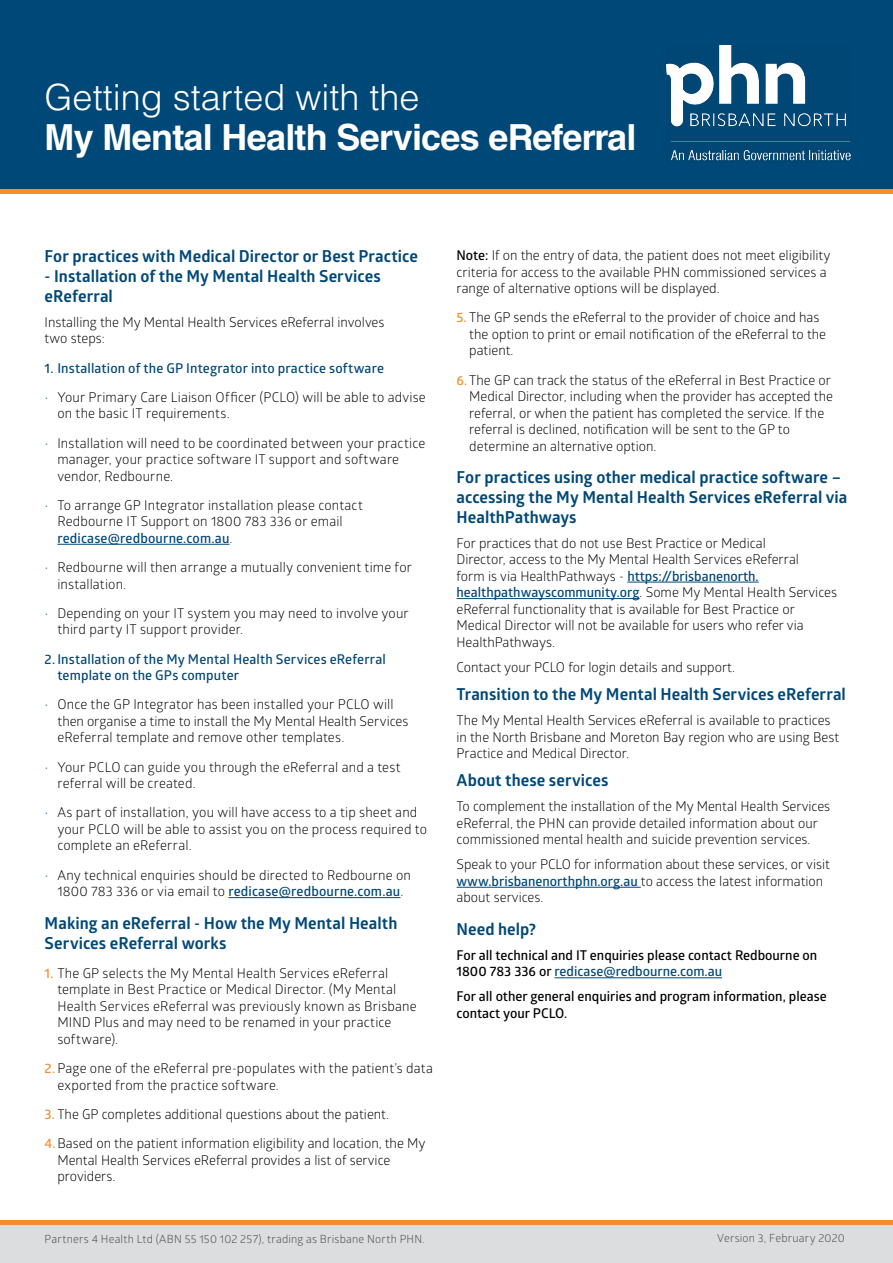
<style>
.page{position:relative;width:893px;height:1263px;background:#fff}
.page>*{position:absolute;margin:0;border:0;box-sizing:border-box;transform-origin:0 0}
.t1{font:700 36px "Helvetica LT Std";letter-spacing:-.02em;color:#fff}
.t2{font:300 36px "Helvetica LT Std";color:#fff}
.t3{font:700 16.5px/19.8px "Glober";letter-spacing:.005em;color:#004877}
.t4{font:13.5px/16.5px "Glober";color:#000}
.t5{font:600 13.5px/16.5px "Glober";color:#000}
.t6{font:600 13.5px/16.5px "Glober";letter-spacing:.01em;color:#004877}
.t7{font:11.25px "Glober";letter-spacing:.02em;color:#43484c}
.s1{color:#004877}
.s2{font-weight:600;color:#004877}
.s3{font-weight:600;color:#f68d2c}
.s4{font-weight:600}
</style>
<div class="page">
<div style="left:0;top:1225px;width:893px;height:38px;background:#dcddde"></div>
<div style="left:0;top:1220px;width:893px;height:5px;background:#f68d2c"></div>
<div style="left:0;top:0;width:893px;height:189px;background:#004877"></div>
<img style="left:666px;top:46px;width:184px;height:117px">
<div style="left:0;top:189px;width:893px;height:5px;background:#f68d2c"></div>
<hr style="left:57px;top:544px;width:172px;height:1px;background:#004877">
<hr style="left:228px;top:897px;width:172px;height:1px;background:#004877">
<hr style="left:627px;top:582px;width:132px;height:1px;background:#004877">
<hr style="left:457px;top:598px;width:182px;height:1px;background:#004877">
<hr style="left:457px;top:887px;width:184px;height:1px;background:#004877">
<hr style="left:554px;top:977px;width:168px;height:1px;background:#004877">
<h1 class="t2" style="left:45px;top:75px;width:376px">Getting started with the</h1>
<h1 class="t1" style="left:45px;top:116px;width:593px">My Mental Health Services eReferral</h1>
<p class="t3" style="left:45px;top:246px;width:375px">For practices with Medical Director or Best Practice</p>
<p class="t3" style="left:45px;top:266px;width:338px">- Installation of the My Mental Health Services eReferral</p>
<p class="t4" style="left:45px;top:313px;width:341px">Installing the My Mental Health Services eReferral involves two steps:</p>
<p class="t6" style="left:45px;top:359px;width:341px">1. Installation of the GP Integrator into practice software</p>
<p class="t4" style="left:57px;top:388px;width:370px;text-indent:-13px"><span class="s1">•</span> Your Primary Care Liaison Officer (PCLO) will be able to advise on the basic IT requirements.</p>
<p class="t4" style="left:57px;top:434px;width:369px;text-indent:-13px"><span class="s1">•</span> Installation will need to be coordinated between your practice manager, your practice software IT support and software vendor, Redbourne.</p>
<p class="t4" style="left:57px;top:496px;width:307px;text-indent:-13px"><span class="s1">•</span> To arrange GP Integrator installation please contact<br>Redbourne IT Support on 1800 783 336 or email <span class="s2">redicase@redbourne.com.au</span>.</p>
<p class="t4" style="left:57px;top:558px;width:356px;text-indent:-13px"><span class="s1">•</span> Redbourne will then arrange a mutually convenient time for installation.</p>
<p class="t4" style="left:57px;top:604px;width:353px;text-indent:-13px"><span class="s1">•</span> Depending on your IT system you may need to involve your third party IT support provider.</p>
<p class="t6" style="left:57px;top:650px;width:330px;text-indent:-13px">2. Installation of the My Mental Health Services eReferral template on the GPs computer</p>
<p class="t4" style="left:57px;top:696px;width:353px;text-indent:-13px"><span class="s1">•</span> Once the GP Integrator has been installed your PCLO will then organise a time to install the My Mental Health Services eReferral template and remove other templates.</p>
<p class="t4" style="left:57px;top:758px;width:345px;text-indent:-13px"><span class="s1">•</span> Your PCLO can guide you through the eReferral and a test referral will be created.</p>
<p class="t4" style="left:57px;top:804px;width:371px;text-indent:-13px"><span class="s1">•</span> As part of installation, you will have access to a tip sheet and your PCLO will be able to assist you on the process required to complete an eReferral.</p>
<p class="t4" style="left:45px;top:866px;width:368px;text-align:center"><span class="s1">•</span> Any technical enquiries should be directed to Redbourne on<br>1800 783 336 or via email to <span class="s2">redicase@redbourne.com.au</span>.</p>
<p class="t3" style="left:45px;top:913px;width:354px">Making an eReferral - How the My Mental Health<br>Services eReferral works</p>
<p class="t4" style="left:57px;top:964px;width:361px;text-indent:-13px"><span class="s3">1.</span> The GP selects the My Mental Health Services eReferral template in Best Practice or Medical Director. (My Mental Health Services eReferral was previously known as Brisbane MIND Plus and may need to be renamed in your practice software).</p>
<p class="t4" style="left:57px;top:1059px;width:377px;text-indent:-13px"><span class="s3">2.</span> Page one of the eReferral pre-populates with the patient’s data exported from the practice software.</p>
<p class="t4" style="left:45px;top:1099px;width:382px;line-height:29.2px"><span class="s3">3.</span> The GP completes additional questions about the patient.<br><span class="s3">4.</span>Based on the patient information eligibility and location, the My</p>
<p class="t4" style="left:57px;top:1151px;width:334px">Mental Health Services eReferral provides a list of service providers.</p>
<p class="t4" style="left:457px;top:246px;width:375px"><span class="s4">Note:</span> If on the entry of data, the patient does not meet eligibility criteria for access to the available PHN commissioned services a range of alternative options will be displayed.</p>
<p class="t4" style="left:469px;top:309px;width:358px;text-indent:-13px"><span class="s3">5.</span> The GP sends the eReferral to the provider of choice and has the option to print or email notification of the eReferral to the patient.</p>
<p class="t4" style="left:469px;top:371px;width:365px;text-indent:-13px"><span class="s3">6.</span> The GP can track the status of the eReferral in Best Practice or Medical Director, including when the provider has accepted the referral, or when the patient has completed the service. If the referral is declined, notification will be sent to the GP to determine an alternative option.</p>
<p class="t3" style="left:457px;top:467px;width:392px">For practices using other medical practice software – accessing the My Mental Health Services eReferral via<br>HealthPathways</p>
<p class="t4" style="left:457px;top:534px;width:382px">For practices that do not use Best Practice or Medical<br>Director, access to the My Mental Health Services eReferral<br>form is via HealthPathways - <span class="s2">https://brisbanenorth. healthpathwayscommunity.org</span>. Some My Mental Health Services eReferral functionality that is available for Best Practice or Medical Director will not be available for users who refer via HealthPathways.</p>
<p class="t4" style="left:457px;top:658px;width:280px">Contact your PCLO for login details and support.</p>
<p class="t3" style="left:457px;top:684px;width:391px">Transition to the My Mental Health Services eReferral</p>
<p class="t4" style="left:457px;top:711px;width:384px">The My Mental Health Services eReferral is available to practices in the North Brisbane and Moreton Bay region who are using Best<br>Practice and Medical Director.</p>
<p class="t3" style="left:457px;top:770px;width:153px">About these services</p>
<p class="t4" style="left:457px;top:798px;width:375px">To complement the installation of the My Mental Health Services eReferral, the PHN can provide detailed information about our commissioned mental health and suicide prevention services.</p>
<p class="t4" style="left:457px;top:856px;width:375px">Speak to your PCLO for information about these services, or visit <span class="s2">www.brisbanenorthphn.org.au</span> to access the latest information about services.</p>
<p class="t3" style="left:457px;top:919px;width:81px">Need help?</p>
<p class="t5" style="left:457px;top:946px;width:362px">For all technical and IT enquiries please contact Redbourne on<br>1800 783 336 or <span class="s1">redicase@redbourne.com.au</span></p>
<p class="t5" style="left:457px;top:988px;width:372px">For all other general enquiries and program information, please contact your PCLO.</p>
<p class="t7" style="left:45px;top:1231px;width:382px">Partners 4 Health Ltd (ABN 55 150 102 257), trading as Brisbane North PHN.</p>
<p class="t7" style="left:717px;top:1230px;width:129px">Version 3, February 2020</p>
</div>
